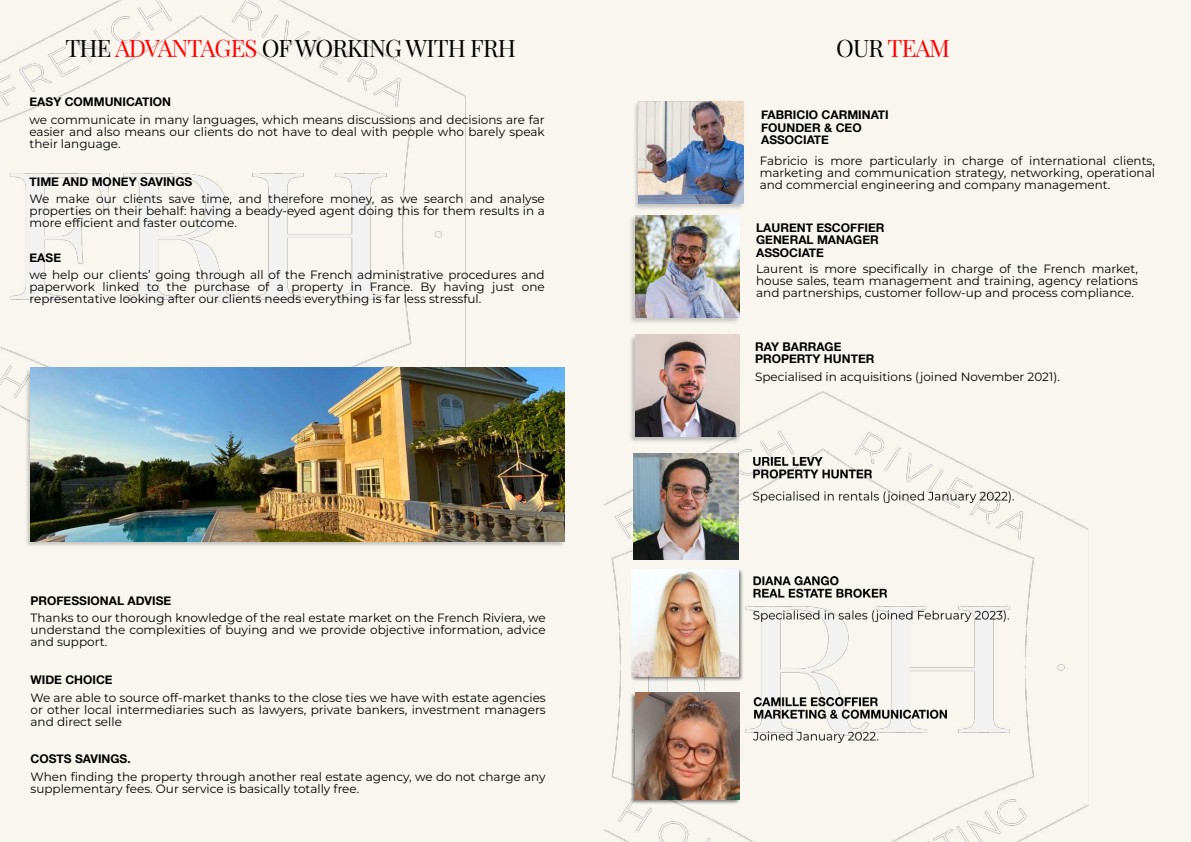
<style>
.page{position:relative;width:1191px;height:842px;background:#fff}
.page>*{position:absolute;margin:0;border:0;box-sizing:border-box;transform-origin:0 0}
.t1{font:24px "Playfair Display";letter-spacing:-.035em;color:#000}
.t2{font:24px "Playfair Display";letter-spacing:-.035em;color:#f00}
.t3{font:12px/12px "Montserrat";color:#000;text-align:justify}
.t4{font:700 12px/12.3px "Helvetica Neue";color:#000}
.s1{color:#f00}
.s2{color:#000}
</style>
<div class="page">
<div style="left:587px;top:0;width:604px;height:842px;background:#f8f6ef"></div>
<img style="left:604px;top:391px;width:484px;height:451px">
<img style="left:635px;top:101px;width:109px;height:108px">
<img style="left:638px;top:102px;width:105px;height:102px">
<img style="left:630px;top:217px;width:108px;height:106px">
<img style="left:635px;top:215px;width:105px;height:103px">
<img style="left:753px;top:697px;width:194px;height:46px">
<img style="left:629px;top:692px;width:111px;height:112px">
<img style="left:635px;top:693px;width:105px;height:106px">
<img style="left:754px;top:576px;width:254px;height:46px">
<img style="left:631px;top:569px;width:112px;height:113px">
<img style="left:631px;top:570px;width:107px;height:106px">
<img style="left:754px;top:458px;width:259px;height:45px">
<img style="left:633px;top:453px;width:105px;height:106px">
<div style="left:0;top:0;width:604px;height:842px;background:#f8f6ef"></div>
<img style="left:0;top:0;width:466px;height:419px">
<img style="left:628px;top:334px;width:112px;height:110px">
<img style="left:635px;top:335px;width:105px;height:102px">
<img style="left:24px;top:367px;width:541px;height:179px">
<img style="left:31px;top:368px;width:534px;height:174px">
<h1 class="t1" style="left:66px;top:31px;width:452px">THE <span class="s1">ADVANTAGES</span> OF WORKING WITH FRH</h1>
<p class="t4" style="left:30px;top:96px;width:143px">EASY COMMUNICATION</p>
<p class="t3" style="left:30px;top:114px;width:517px">we communicate in many languages, which means discussions and decisions are far easier and also means our clients do not have to deal with people who barely speak their language.</p>
<p class="t4" style="left:30px;top:175px;width:164px">TIME AND MONEY SAVINGS</p>
<p class="t3" style="left:30px;top:193px;width:517px">We make our clients save time, and therefore money, as we search and analyse properties on their behalf: having a beady-eyed agent doing this for them results in a more efficient and faster outcome.</p>
<p class="t4" style="left:30px;top:251px;width:33px">EASE</p>
<p class="t3" style="left:30px;top:269px;width:517px">we help our clients’ going through all of the French administrative procedures and paperwork linked to the purchase of a property in France. By having just one representative looking after our clients needs everything is far less stressful.</p>
<p class="t4" style="left:31px;top:594px;width:142px">PROFESSIONAL ADVISE</p>
<p class="t3" style="left:31px;top:612px;width:517px">Thanks to our thorough knowledge of the real estate market on the French Riviera, we understand the complexities of buying and we provide objective information, advice and support.</p>
<p class="t4" style="left:31px;top:673px;width:84px">WIDE CHOICE</p>
<p class="t3" style="left:31px;top:691px;width:517px">We are able to source off-market thanks to the close ties we have with estate agencies or other local intermediaries such as lawyers, private bankers, investment managers and direct selle</p>
<p class="t4" style="left:31px;top:752px;width:102px">COSTS SAVINGS.</p>
<p class="t3" style="left:31px;top:770px;width:517px">When finding the property through another real estate agency, we do not charge any supplementary fees. Our service is basically totally free.</p>
<h1 class="t2" style="left:836px;top:31px;width:115px"><span class="s2">OUR</span> TEAM</h1>
<p class="t4" style="left:761px;top:108px;width:129px">FABRICIO CARMINATI<br>FOUNDER &amp; CEO<br>ASSOCIATE</p>
<p class="t3" style="left:760px;top:155px;width:397px">Fabricio is more particularly in charge of international clients, marketing and communication strategy, networking, operational and commercial engineering and company management.</p>
<p class="t4" style="left:756px;top:221px;width:130px">LAURENT ESCOFFIER<br>GENERAL MANAGER<br>ASSOCIATE</p>
<p class="t3" style="left:756px;top:262px;width:383px">Laurent is more specifically in charge of the French market, house sales, team management and training, agency relations and partnerships, customer follow-up and process compliance.</p>
<p class="t4" style="left:755px;top:340px;width:121px">RAY BARRAGE<br>PROPERTY HUNTER</p>
<p class="t3" style="left:755px;top:370px;width:306px">Specialised in acquisitions (joined November 2021).</p>
</div>
